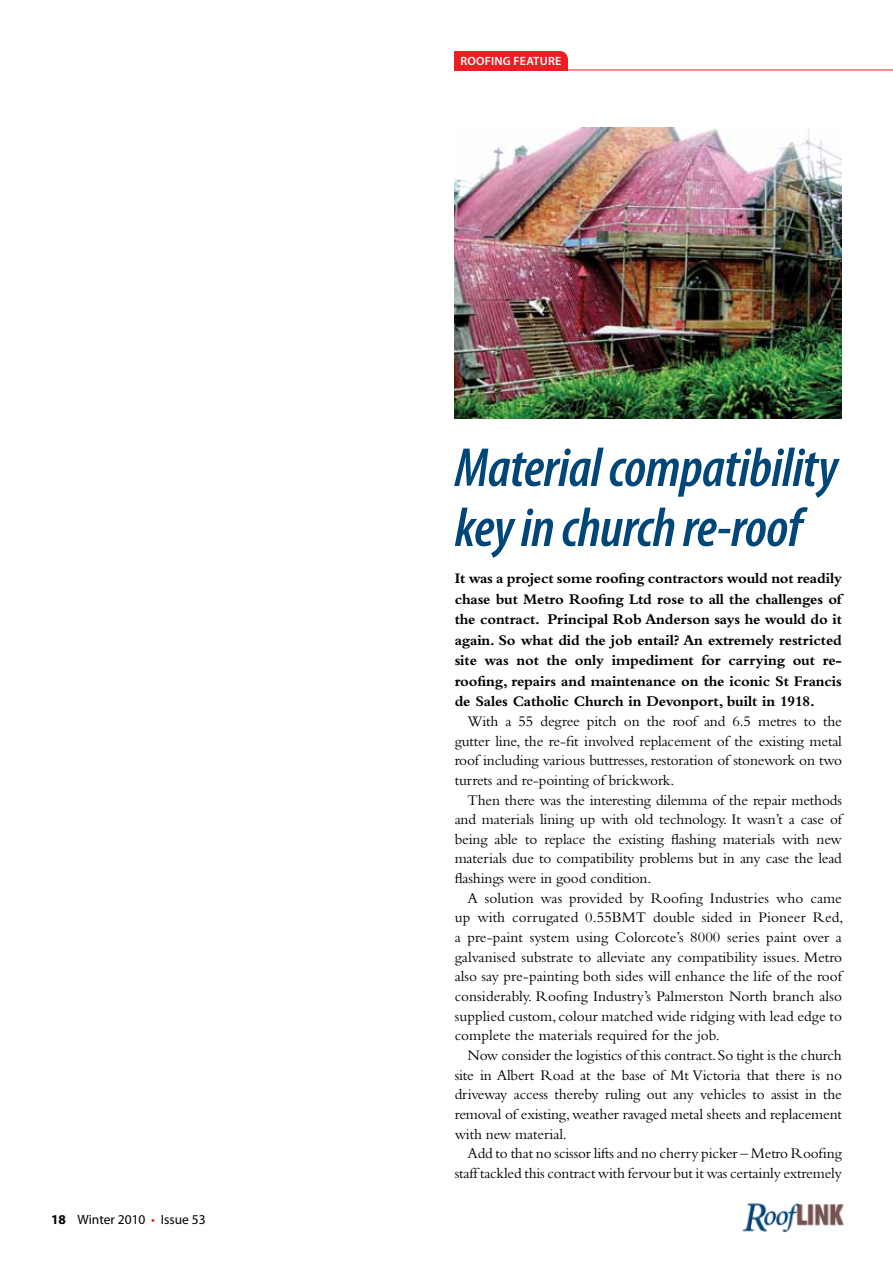
<style>
.page{position:relative;width:893px;height:1263px;background:#fff}
.page>*{position:absolute;margin:0;border:0;box-sizing:border-box;transform-origin:0 0}
.t1{font:italic 600 condensed 55.5px/60px "Myriad Pro";letter-spacing:-.01em;color:#004678}
.t2{font:15.3px/19.6px "Maori Bembo";letter-spacing:-.01em;color:#000;text-align:justify}
.t3{font:700 15.3px/20.5px "Maori Bembo";letter-spacing:-.01em;color:#000;text-align:justify}
.t4{font:13.5px "Myriad Pro";color:#000}
.t5{font:600 12px "Myriad Pro";letter-spacing:.02em;color:#fff}
.s1{font-weight:700}
.s2{color:#ed1d24}
</style>
<div class="page">
<img style="left:455px;top:128px;width:387px;height:290px">
<div style="left:455px;top:51px;width:113px;height:19px;background:#ed1d24"></div>
<hr style="left:455px;top:70px;width:438px;height:1px;background:#ed1d24">
<img style="left:742px;top:1203px;width:102px;height:30px">
<p class="t4" style="left:51px;top:1211px;width:156px"><span class="s1">18</span> Winter 2010 <span class="s2">•</span> Issue 53</p>
<p class="t5" style="left:460px;top:53px;width:102px">ROOFING FEATURE</p>
<h1 class="t1" style="left:455px;top:437px;width:385px">Material compatibility key in church re-roof</h1>
<p class="t3" style="left:455px;top:568px;width:389px">It was a project some roofing contractors would not readily chase but Metro Roofing Ltd rose to all the challenges of the contract. Principal Rob Anderson says he would do it again. So what did the job entail? An extremely restricted site was not the only impediment for carrying out re&shy;roofing, repairs and maintenance on the iconic St Francis de Sales Catholic Church in Devonport, built in 1918.</p>
<p class="t2" style="left:455px;top:711px;width:389px;text-indent:13px">With a 55 degree pitch on the roof and 6.5 metres to the gutter line, the re-fit involved replacement of the existing metal roof including various buttresses, restoration of stonework on two turrets and re-pointing of brickwork.</p>
<p class="t2" style="left:455px;top:790px;width:389px;text-indent:13px">Then there was the interesting dilemma of the repair methods and materials lining up with old technology. It wasn’t a case of being able to replace the existing flashing materials with new materials due to compatibility problems but in any case the lead flashings were in good condition.</p>
<p class="t2" style="left:455px;top:888px;width:390px;text-indent:13px">A solution was provided by Roofing Industries who came up with corrugated 0.55BMT double sided in Pioneer Red, a pre-paint system using Colorcote’s 8000 series paint over a galvanised substrate to alleviate any compatibility issues. Metro also say pre-painting both sides will enhance the life of the roof considerably. Roofing Industry’s Palmerston North branch also supplied custom, colour matched wide ridging with lead edge to complete the materials required for the job.</p>
<p class="t2" style="left:455px;top:1045px;width:389px;text-indent:13px">Now consider the logistics of this contract. So tight is the church site in Albert Road at the base of Mt Victoria that there is no driveway access thereby ruling out any vehicles to assist in the removal of existing, weather ravaged metal sheets and replacement with new material.</p>
<p class="t2" style="left:455px;top:1143px;width:389px;text-align:right">Add to that no scissor lifts and no cherry picker – Metro Roofing staff tackled this contract with fervour but it was certainly extremely</p>
</div>
